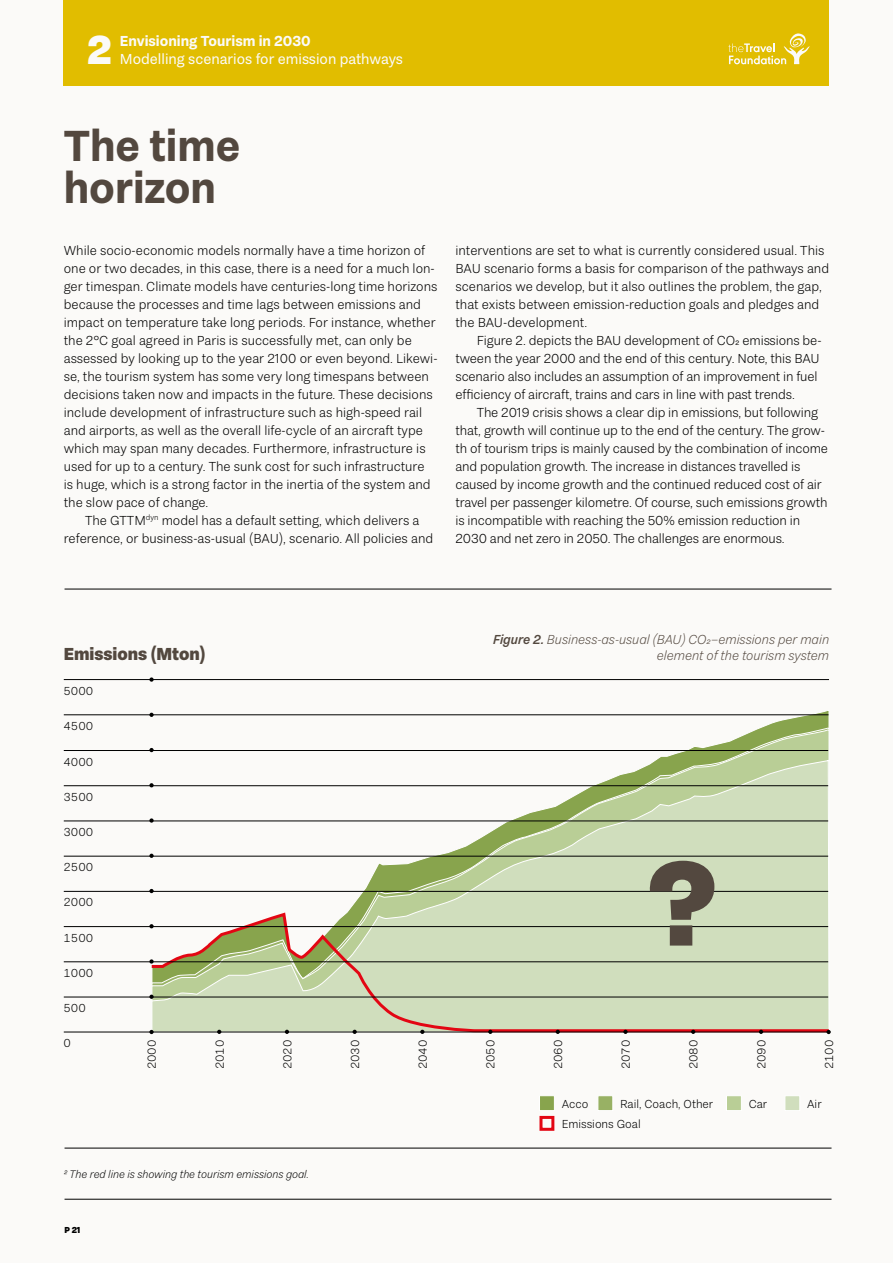
<style>
.page{position:relative;width:893px;height:1263px;background:#fbfaf8}
.page>*{position:absolute;margin:0;border:0;box-sizing:border-box;transform-origin:0 0}
.t1{font:900 124.65px "Passenger Sans";color:#53483f}
.t2{font:700 45px/42px "Passenger Sans";color:#53483f}
.t3{font:900 42px "Passenger Sans";color:#fbfaf8}
.t4{font:900 18px "Passenger Sans";color:#53483f}
.t5{font:15px "Passenger Sans";color:#fbfaf8}
.t6{font:700 15px "Passenger Sans";color:#fbfaf8}
.t7{font:300 13.5px/18px "Passenger Sans";color:#000}
.t8{font:italic 300 13.5px/16.2px "Passenger Sans";color:#53483f;text-align:right}
.t9{font:300 12px "Passenger Sans";color:#000}
.t10{font:italic 300 11.25px "Passenger Sans";color:#000}
.t11{font:900 9px "Passenger Sans";color:#000}
.s1{font-weight:600}
</style>
<div class="page">
<svg style="left:152px;top:711px;width:677px;height:17px"></svg>
<svg style="left:657px;top:730px;width:172px;height:30px"></svg>
<svg style="left:152px;top:760px;width:677px;height:150px"></svg>
<svg style="left:150px;top:910px;width:679px;height:122px;background:#ccd4b3"></svg>
<div style="left:64px;top:0;width:765px;height:85px;background:#e1bd00"></div>
<svg style="left:728px;top:33px;width:82px;height:31px"></svg>
<hr style="left:65px;top:1199px;width:766px;height:1px;background:#000">
<hr style="left:65px;top:589px;width:766px;height:1px;background:#000">
<hr style="left:65px;top:1148px;width:766px;height:1px;background:#000">
<hr style="left:64px;top:1032px;width:765px;height:1px;background:#000">
<hr style="left:64px;top:714px;width:764px;height:1px;background:#000">
<hr style="left:64px;top:679px;width:765px;height:1px;background:#000">
<svg style="left:149px;top:1030px;width:5px;height:4px"></svg>
<svg style="left:149px;top:995px;width:5px;height:4px"></svg>
<svg style="left:149px;top:959px;width:5px;height:5px"></svg>
<svg style="left:149px;top:924px;width:5px;height:4px"></svg>
<svg style="left:149px;top:889px;width:5px;height:4px"></svg>
<svg style="left:149px;top:854px;width:5px;height:4px"></svg>
<svg style="left:149px;top:818px;width:5px;height:5px"></svg>
<svg style="left:149px;top:783px;width:5px;height:4px"></svg>
<svg style="left:149px;top:748px;width:5px;height:4px"></svg>
<svg style="left:149px;top:713px;width:5px;height:4px"></svg>
<svg style="left:149px;top:677px;width:5px;height:5px"></svg>
<svg style="left:217px;top:1030px;width:4px;height:4px"></svg>
<svg style="left:285px;top:1030px;width:4px;height:4px"></svg>
<svg style="left:353px;top:1030px;width:4px;height:4px"></svg>
<svg style="left:420px;top:1030px;width:4px;height:4px"></svg>
<svg style="left:488px;top:1030px;width:4px;height:4px"></svg>
<svg style="left:556px;top:1030px;width:4px;height:4px"></svg>
<svg style="left:623px;top:1030px;width:5px;height:4px"></svg>
<svg style="left:691px;top:1030px;width:4px;height:4px"></svg>
<svg style="left:759px;top:1030px;width:4px;height:4px"></svg>
<svg style="left:826px;top:1030px;width:5px;height:4px"></svg>
<hr style="left:64px;top:997px;width:764px;height:1px;background:#000">
<hr style="left:64px;top:961px;width:764px;height:1px;background:#000">
<hr style="left:64px;top:926px;width:764px;height:1px;background:#000">
<hr style="left:64px;top:891px;width:764px;height:1px;background:#000">
<hr style="left:64px;top:856px;width:764px;height:1px;background:#000">
<hr style="left:64px;top:821px;width:764px;height:1px;background:#000">
<hr style="left:64px;top:785px;width:764px;height:1px;background:#000">
<hr style="left:64px;top:750px;width:764px;height:1px;background:#000">
<div style="left:785px;top:1095px;width:15px;height:16px;background:#d0debd;border:1px solid #fff"></div>
<div style="left:726px;top:1095px;width:16px;height:16px;background:#b9ce96;border:1px solid #fff"></div>
<div style="left:539px;top:1116px;width:15px;height:15px;border:3px solid #e30613"></div>
<div style="left:598px;top:1095px;width:15px;height:16px;background:#98b164;border:1px solid #fff"></div>
<div style="left:539px;top:1095px;width:16px;height:16px;background:#88a44d;border:1px solid #fff"></div>
<h3 class="t3" style="left:87px;top:25px;width:26px">2</h3>
<p class="t6" style="left:120px;top:32px;width:192px">Envisioning Tourism in 2030</p>
<p class="t5" style="left:120px;top:50px;width:285px">Modelling scenarios for emission pathways</p>
<h2 class="t2" style="left:64px;top:125px;width:178px">The time horizon</h2>
<p class="t7" style="left:64px;top:241px;width:375px">While socio-economic models normally have a time horizon of one or two decades, in this case, there is a need for a much lon&shy;ger timespan. Climate models have centuries-long time horizons because the processes and time lags between emissions and impact on temperature take long periods. For instance, whether the 2°C goal agreed in Paris is successfully met, can only be assessed by looking up to the year 2100 or even beyond. Likewi&shy;se, the tourism system has some very long timespans between decisions taken now and impacts in the future. These decisions include development of infrastructure such as high-speed rail and airports, as well as the overall life-cycle of an aircraft type which may span many decades. Furthermore, infrastructure is used for up to a century. The sunk cost for such infrastructure<br>is huge, which is a strong factor in the inertia of the system and the slow pace of change.</p>
<p class="t7" style="left:64px;top:511px;width:371px;text-align:center">The GTTM<sup>dyn</sup> model has a default setting, which delivers a reference, or business-as-usual (BAU), scenario. All policies and</p>
<p class="t7" style="left:455px;top:241px;width:375px">interventions are set to what is currently considered usual. This BAU scenario forms a basis for comparison of the pathways and scenarios we develop, but it also outlines the problem, the gap, that exists between emission-reduction goals and pledges and the BAU-development.</p>
<p class="t7" style="left:455px;top:331px;width:368px;text-indent:21px">Figure 2. depicts the BAU development of CO₂ emissions be&shy;tween the year 2000 and the end of this century. Note, this BAU scenario also includes an assumption of an improvement in fuel efficiency of aircraft, trains and cars in line with past trends.</p>
<p class="t7" style="left:455px;top:403px;width:374px;text-indent:21px">The 2019 crisis shows a clear dip in emissions, but following that, growth will continue up to the end of the century. The grow&shy;th of tourism trips is mainly caused by the combination of income and population growth. The increase in distances travelled is caused by income growth and the continued reduced cost of air travel per passenger kilometre. Of course, such emissions growth is incompatible with reaching the 50% emission reduction in 2030 and net zero in 2050. The challenges are enormous.</p>
<h3 class="t4" style="left:64px;top:643px;width:143px">Emissions (Mton)</h3>
<p class="t8" style="left:493px;top:631px;width:338px"><span class="s1">Figure 2.</span> Business-as-usual (BAU) CO₂–emissions per main element of the tourism system</p>
<p class="t9" style="left:63px;top:684px;width:31px">5000</p>
<p class="t9" style="left:63px;top:719px;width:31px">4500</p>
<p class="t9" style="left:63px;top:755px;width:31px">4000</p>
<p class="t9" style="left:63px;top:790px;width:31px">3500</p>
<p class="t9" style="left:63px;top:825px;width:31px">3000</p>
<p class="t9" style="left:63px;top:860px;width:31px">2500</p>
<p class="t9" style="left:63px;top:895px;width:31px">2000</p>
<p class="t9" style="left:63px;top:931px;width:31px">1500</p>
<p class="t9" style="left:63px;top:966px;width:31px">1000</p>
<p class="t9" style="left:63px;top:1001px;width:24px">500</p>
<p class="t9" style="left:63px;top:1036px;width:9px">0</p>
<h1 class="t1" style="left:647px;top:830px;width:72px">?</h1>
<p class="t9" style="left:145px;top:1069px;width:31px;rotate:-90deg">2000</p>
<p class="t9" style="left:213px;top:1069px;width:31px;rotate:-90deg">2010</p>
<p class="t9" style="left:280px;top:1069px;width:31px;rotate:-90deg">2020</p>
<p class="t9" style="left:348px;top:1069px;width:31px;rotate:-90deg">2030</p>
<p class="t9" style="left:416px;top:1069px;width:31px;rotate:-90deg">2040</p>
<p class="t9" style="left:484px;top:1069px;width:31px;rotate:-90deg">2050</p>
<p class="t9" style="left:551px;top:1069px;width:31px;rotate:-90deg">2060</p>
<p class="t9" style="left:619px;top:1069px;width:31px;rotate:-90deg">2070</p>
<p class="t9" style="left:687px;top:1069px;width:31px;rotate:-90deg">2080</p>
<p class="t9" style="left:754px;top:1069px;width:31px;rotate:-90deg">2090</p>
<p class="t9" style="left:822px;top:1069px;width:31px;rotate:-90deg">2100</p>
<p class="t9" style="left:562px;top:1097px;width:28px">Acco</p>
<p class="t9" style="left:620px;top:1097px;width:95px">Rail, Coach, Other</p>
<p class="t9" style="left:562px;top:1117px;width:81px">Emissions Goal</p>
<p class="t9" style="left:749px;top:1097px;width:20px">Car</p>
<p class="t9" style="left:807px;top:1097px;width:16px">Air</p>
<p class="t10" style="left:63px;top:1168px;width:247px">² The red line is showing the tourism emissions goal.</p>
<p class="t11" style="left:65px;top:1225px;width:17px">P 21</p>
</div>
